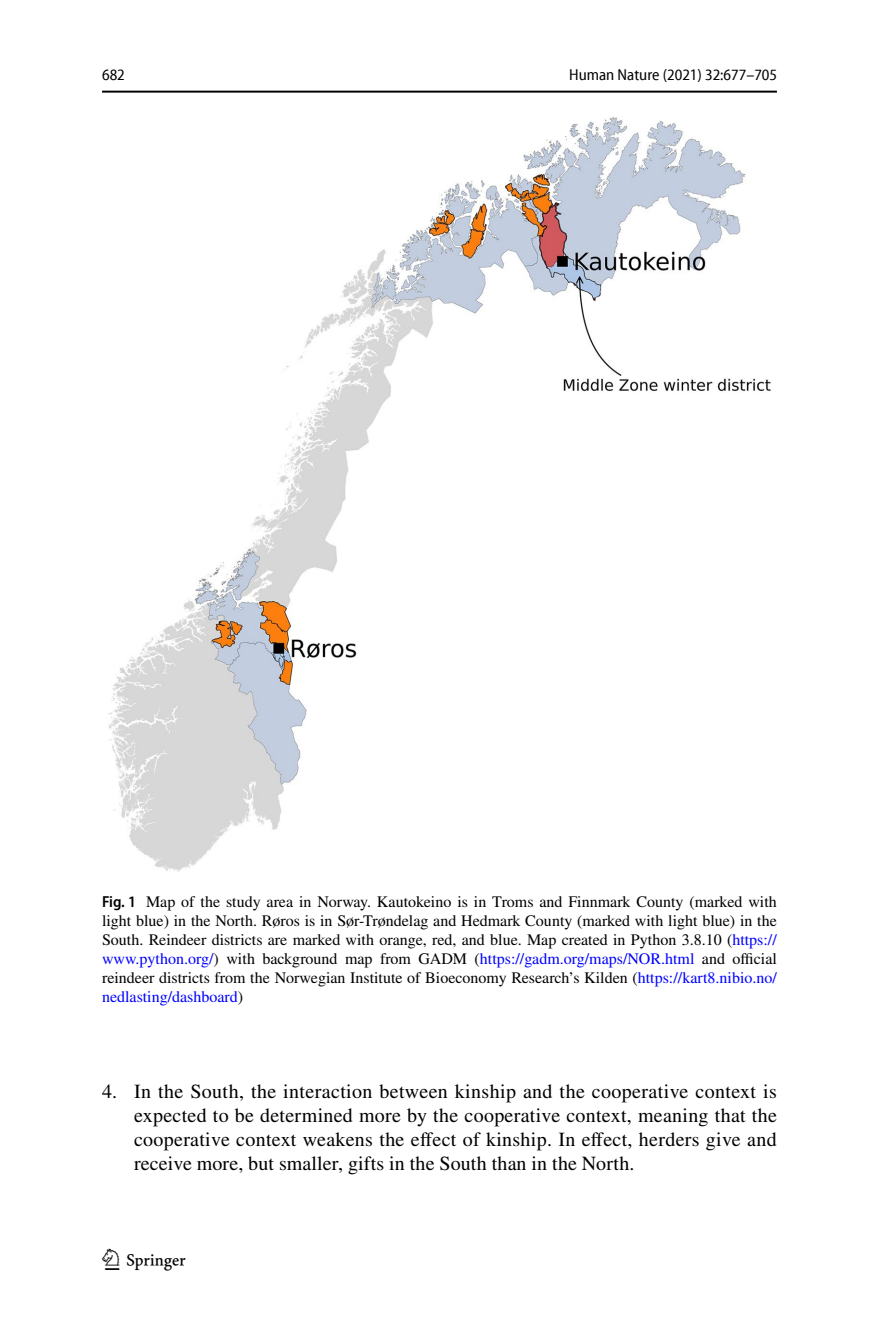
<style>
.page{position:relative;width:879px;height:1333px;background:#fff}
.page>*{position:absolute;margin:0;border:0;box-sizing:border-box;transform-origin:0 0}
.t1{font:30px "Springnew Regular 4";color:#000}
.t2{font:20px/24px "STIX";letter-spacing:.005em;color:#000;text-align:justify}
.t3{font:16px/19px "STIX";color:#000;text-align:justify}
.t4{font:semi-condensed 16px "Myriad Pro Unic";color:#000}
.s1{font-family:"Myriad Pro";font-weight:600;font-stretch:semi-condensed}
.s2{color:#00f}
</style>
<div class="page">
<hr style="left:102px;top:91px;width:675px;height:2px;background:#000">
<img style="left:108px;top:116px;width:663px;height:756px">
<p class="t4" style="left:102px;top:69px;width:24px">682</p>
<p class="t4" style="left:569px;top:69px;width:209px">Human Nature (2021) 32:677–705</p>
<p class="t3" style="left:102px;top:893px;width:676px"><span class="s1">Fig. 1</span> Map of the study area in Norway. Kautokeino is in Troms and Finnmark County (marked with light blue) in the North. Røros is in Sør-Trøndelag and Hedmark County (marked with light blue) in the South. Reindeer districts are marked with orange, red, and blue. Map created in Python 3.8.10 (<span class="s2">https:// www.python.org/</span>) with background map from GADM (<span class="s2">https://gadm.org/maps/NOR.html</span> and official reindeer districts from the Norwegian Institute of Bioeconomy Research’s Kilden (<span class="s2">https://kart8.nibio.no/ nedlasting/dashboard</span>)</p>
<p class="t2" style="left:134px;top:1080px;width:644px;text-indent:-32px">4. In the South, the interaction between kinship and the cooperative context is expected to be determined more by the cooperative context, meaning that the cooperative context weakens the effect of kinship. In effect, herders give and receive more, but smaller, gifts in the South than in the North.</p>
<h1 class="t1" style="left:105px;top:1248px;width:83px">1 3</h1>
</div>
